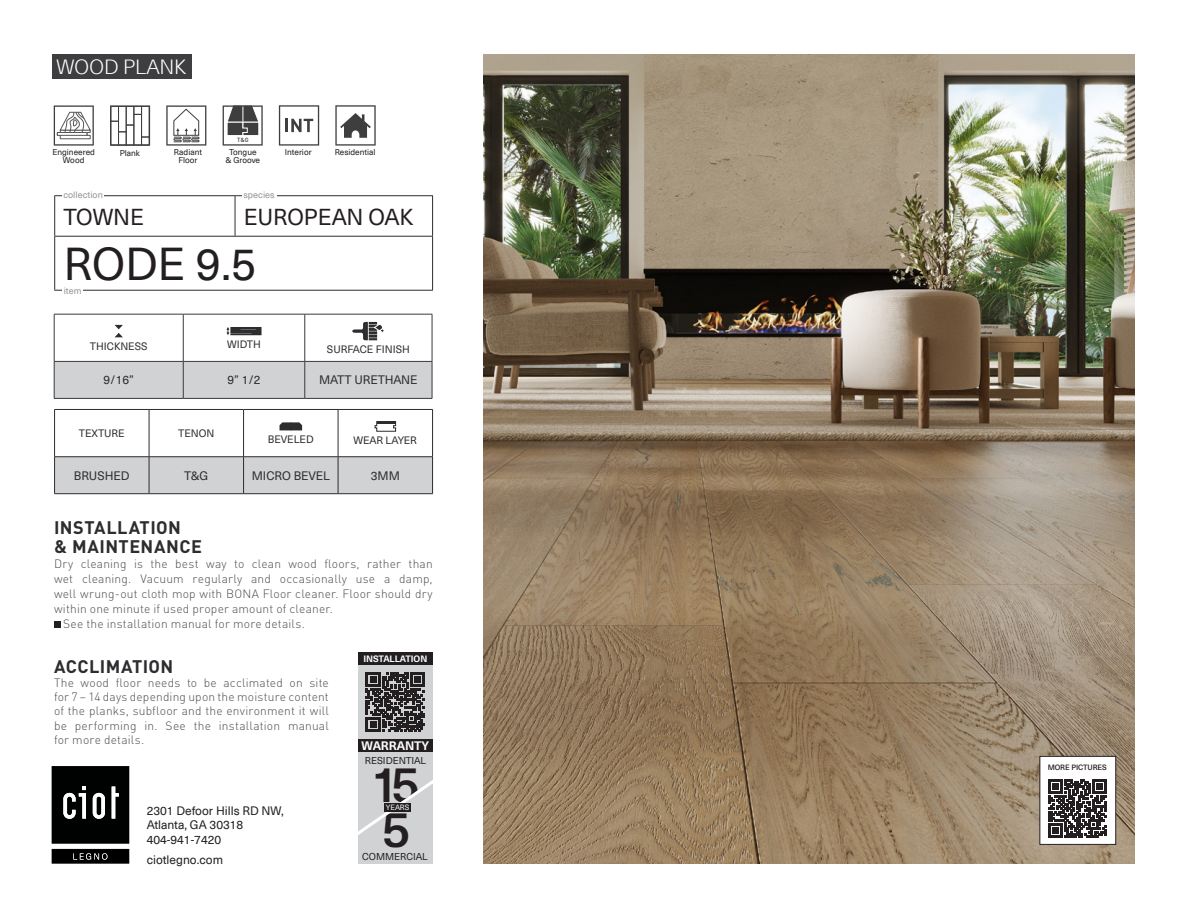
<style>
.page{position:relative;width:1188px;height:918px;background:#fff}
.page>*{position:absolute;margin:0;border:0;box-sizing:border-box;transform-origin:0 0}
.t1{font:500 49.95px/44.7px "Neue Haas Unica Pro";color:#231f20}
.item{font:45px "Neue Haas Unica Pro";color:#231f20}
.species{font:22.5px "Neue Haas Unica Pro";letter-spacing:-.005em;color:#231f20}
.collection{font:22.5px "Neue Haas Unica Pro";letter-spacing:-.005em;color:#231f20}
.label{font:300 20.1px "Neue Haas Unica Pro";color:#fff}
.t2{font:700 18px/19.5px "DIN";letter-spacing:.025em;color:#2d2c2f}
.t3{font:300 12px/14.2px "DIN";letter-spacing:.015em;color:#4b4c4e;text-align:justify}
.t4{font:12px/14.4px "Neue Haas Unica Pro";color:#231f20}
.Table_Data{font:12px "Neue Haas Unica Pro";color:#2d2c2f}
.Table_Data-2{font:12px "Neue Haas Unica Pro";letter-spacing:-.02em;color:#2d2c2f}
.t5{font:700 12px "Neue Haas Unica Pro";letter-spacing:-.01em;color:#fff}
.th_superscript{font:12px "Neue Haas Unica Pro";color:#2d2c2f}
.Table_Title{font:10.5px "Neue Haas Unica Pro";color:#2d2c2f}
.t6{font:9.75px "Neue Haas Unica Pro";color:#231f20}
.t7{font:9px "Neue Haas Unica Pro";color:#939598}
.t8{font:700 9px "Neue Haas Unica Pro";color:#fff}
.t9{font:8.25px/8.2px "Neue Haas Unica Pro";color:#231f20;text-align:center}
.t10{font:500 7.5px "Neue Haas Unica Pro";letter-spacing:-.01em;color:#231f20}
.t11{font:7.5px "Neue Haas Unica Pro";letter-spacing:-.01em;color:#fff}
.t12{font:500 6px "DIN Pro";color:#3e3e3f}
</style>
<div class="page">
<div style="left:55px;top:362px;width:377px;height:36px;background:#d1d2d4"></div>
<hr style="left:54px;top:314px;width:129px;height:1px;background:#3b393c">
<hr style="left:54px;top:314px;width:1px;height:47px;background:#3b393c">
<hr style="left:183px;top:314px;width:122px;height:1px;background:#3b393c">
<hr style="left:183px;top:314px;width:1px;height:47px;background:#3b393c">
<hr style="left:305px;top:314px;width:127px;height:1px;background:#3b393c">
<hr style="left:305px;top:314px;width:1px;height:47px;background:#3b393c">
<hr style="left:432px;top:314px;width:1px;height:47px;background:#3b393c">
<hr style="left:54px;top:361px;width:129px;height:1px;background:#3b393c">
<hr style="left:54px;top:362px;width:1px;height:36px;background:#3b393c">
<hr style="left:183px;top:361px;width:122px;height:1px;background:#3b393c">
<hr style="left:183px;top:362px;width:1px;height:36px;background:#3b393c">
<hr style="left:305px;top:361px;width:127px;height:1px;background:#3b393c">
<hr style="left:305px;top:362px;width:1px;height:36px;background:#3b393c">
<hr style="left:432px;top:362px;width:1px;height:36px;background:#3b393c">
<hr style="left:54px;top:398px;width:129px;height:1px;background:#3b393c">
<hr style="left:183px;top:398px;width:122px;height:1px;background:#3b393c">
<hr style="left:305px;top:398px;width:127px;height:1px;background:#3b393c">
<svg style="left:115px;top:325px;width:8px;height:12px"></svg>
<svg style="left:227px;top:327px;width:35px;height:8px"></svg>
<svg style="left:352px;top:322px;width:32px;height:18px"></svg>
<div style="left:55px;top:457px;width:377px;height:36px;background:#d1d2d4"></div>
<hr style="left:54px;top:409px;width:95px;height:1px;background:#2d2c2f">
<hr style="left:54px;top:410px;width:1px;height:47px;background:#2d2c2f">
<hr style="left:149px;top:409px;width:95px;height:1px;background:#2d2c2f">
<hr style="left:149px;top:410px;width:1px;height:47px;background:#2d2c2f">
<hr style="left:244px;top:409px;width:94px;height:1px;background:#2d2c2f">
<hr style="left:243px;top:410px;width:1px;height:47px;background:#2d2c2f">
<hr style="left:338px;top:409px;width:95px;height:1px;background:#2d2c2f">
<hr style="left:338px;top:410px;width:1px;height:47px;background:#2d2c2f">
<hr style="left:432px;top:410px;width:1px;height:47px;background:#2d2c2f">
<hr style="left:54px;top:456px;width:95px;height:1px;background:#2d2c2f">
<hr style="left:54px;top:457px;width:1px;height:37px;background:#2d2c2f">
<hr style="left:149px;top:456px;width:95px;height:1px;background:#2d2c2f">
<hr style="left:149px;top:457px;width:1px;height:37px;background:#2d2c2f">
<hr style="left:244px;top:456px;width:94px;height:1px;background:#2d2c2f">
<hr style="left:243px;top:457px;width:1px;height:37px;background:#2d2c2f">
<hr style="left:338px;top:456px;width:95px;height:1px;background:#2d2c2f">
<hr style="left:338px;top:457px;width:1px;height:37px;background:#2d2c2f">
<hr style="left:432px;top:457px;width:1px;height:37px;background:#2d2c2f">
<hr style="left:54px;top:493px;width:95px;height:1px;background:#2d2c2f">
<hr style="left:149px;top:493px;width:95px;height:1px;background:#2d2c2f">
<hr style="left:244px;top:493px;width:94px;height:1px;background:#2d2c2f">
<hr style="left:338px;top:493px;width:95px;height:1px;background:#2d2c2f">
<svg style="left:280px;top:422px;width:22px;height:8px"></svg>
<svg style="left:374px;top:421px;width:22px;height:11px"></svg>
<hr style="left:377px;top:421px;width:19px;height:3px;background:#2d2c2f">
<svg style="left:54px;top:622px;width:6px;height:6px"></svg>
<svg style="left:52px;top:766px;width:77px;height:98px"></svg>
<div style="left:358px;top:752px;width:74px;height:112px;background:#d1d2d4"></div>
<div style="left:358px;top:664px;width:74px;height:75px;background:#d1d2d4"></div>
<div style="left:358px;top:739px;width:74px;height:13px;background:#231f20"></div>
<div style="left:358px;top:652px;width:74px;height:13px;background:#231f20"></div>
<svg style="left:358px;top:776px;width:75px;height:63px"></svg>
<div style="left:385px;top:803px;width:26px;height:9px;background:#231f20"></div>
<svg style="left:366px;top:672px;width:59px;height:59px"></svg>
<img style="left:484px;top:54px;width:651px;height:810px">
<div style="left:52px;top:54px;width:139px;height:25px;background:#3e3d3f"></div>
<div style="left:1040px;top:756px;width:76px;height:88px;background:#fff"></div>
<div style="left:1040px;top:756px;width:76px;height:89px;border:1px solid #231f20"></div>
<svg style="left:1049px;top:779px;width:58px;height:59px"></svg>
<svg style="left:54px;top:105px;width:40px;height:41px"></svg>
<svg style="left:110px;top:105px;width:40px;height:41px"></svg>
<svg style="left:166px;top:105px;width:40px;height:41px"></svg>
<svg style="left:223px;top:105px;width:40px;height:41px"></svg>
<svg style="left:279px;top:105px;width:40px;height:41px"></svg>
<svg style="left:335px;top:105px;width:41px;height:41px"></svg>
<hr style="left:54px;top:195px;width:181px;height:1px;background:#2d2c2f">
<hr style="left:54px;top:196px;width:1px;height:40px;background:#2d2c2f">
<hr style="left:235px;top:195px;width:198px;height:1px;background:#2d2c2f">
<hr style="left:235px;top:196px;width:1px;height:40px;background:#2d2c2f">
<hr style="left:432px;top:196px;width:1px;height:40px;background:#2d2c2f">
<hr style="left:54px;top:236px;width:181px;height:1px;background:#2d2c2f">
<hr style="left:54px;top:237px;width:1px;height:53px;background:#2d2c2f">
<hr style="left:235px;top:236px;width:198px;height:1px;background:#2d2c2f">
<hr style="left:432px;top:237px;width:1px;height:53px;background:#2d2c2f">
<hr style="left:54px;top:290px;width:181px;height:1px;background:#2d2c2f">
<hr style="left:235px;top:290px;width:198px;height:1px;background:#2d2c2f">
<div style="left:62px;top:189px;width:42px;height:11px;background:#fff"></div>
<div style="left:242px;top:189px;width:34px;height:11px;background:#fff"></div>
<div style="left:62px;top:285px;width:21px;height:11px;background:#fff"></div>
<p class="label" style="left:57px;top:55px;width:131px">WOOD PLANK</p>
<p class="t9" style="left:52px;top:148px;width:44px">Engineered</p>
<p class="t9" style="left:120px;top:149px;width:22px">Plank</p>
<p class="t9" style="left:63px;top:157px;width:23px">Wood</p>
<p class="t12" style="left:237px;top:136px;width:13px">T&amp;G</p>
<p class="t9" style="left:226px;top:148px;width:36px">Tongue &amp; Groove</p>
<p class="t9" style="left:174px;top:148px;width:30px">Radiant</p>
<p class="t9" style="left:285px;top:148px;width:28px">Interior</p>
<p class="t9" style="left:335px;top:148px;width:42px">Residential</p>
<p class="t9" style="left:178px;top:157px;width:21px">Floor</p>
<p class="t7" style="left:63px;top:189px;width:41px">collection</p>
<p class="t7" style="left:243px;top:189px;width:33px">species</p>
<p class="collection" style="left:64px;top:203px;width:82px">TOWNE</p>
<p class="species" style="left:244px;top:203px;width:171px">EUROPEAN OAK</p>
<p class="item" style="left:64px;top:238px;width:194px">RODE 9.5</p>
<p class="t7" style="left:64px;top:285px;width:19px">item</p>
<p class="Table_Title" style="left:90px;top:340px;width:59px">THICKNESS</p>
<p class="Table_Title" style="left:227px;top:338px;width:35px">WIDTH</p>
<p class="Table_Title" style="left:327px;top:343px;width:84px">SURFACE FINISH</p>
<p class="th_superscript" style="left:103px;top:373px;width:32px">9/16”</p>
<p class="Table_Data" style="left:227px;top:373px;width:35px">9” 1/2</p>
<p class="Table_Data-2" style="left:319px;top:373px;width:100px">MATT URETHANE</p>
<p class="Table_Title" style="left:79px;top:427px;width:47px">TEXTURE</p>
<p class="Table_Title" style="left:178px;top:427px;width:38px">TENON</p>
<p class="Table_Title" style="left:268px;top:433px;width:47px">BEVELED</p>
<p class="Table_Title" style="left:354px;top:434px;width:65px">WEAR LAYER</p>
<p class="Table_Data" style="left:74px;top:468px;width:57px">BRUSHED</p>
<p class="Table_Data" style="left:184px;top:468px;width:26px">T&amp;G</p>
<p class="Table_Data" style="left:252px;top:468px;width:80px">MICRO BEVEL</p>
<p class="Table_Data" style="left:371px;top:468px;width:31px">3MM</p>
<h3 class="t2" style="left:54px;top:517px;width:149px">INSTALLATION<br>&amp; MAINTENANCE</h3>
<p class="t3" style="left:54px;top:557px;width:380px">Dry cleaning is the best way to clean wood floors, rather than</p>
<p class="t3" style="left:54px;top:572px;width:380px">wet cleaning. Vacuum regularly and occasionally use a damp,</p>
<p class="t3" style="left:54px;top:587px;width:380px">well wrung-out cloth mop with BONA Floor cleaner. Floor should dry</p>
<p class="t3" style="left:54px;top:602px;width:280px">within one minute if used proper amount of cleaner.</p>
<p class="t3" style="left:63px;top:617px;width:243px">See the installation manual for more details.</p>
<h3 class="t2" style="left:54px;top:656px;width:121px">ACCLIMATION</h3>
<p class="t3" style="left:54px;top:675px;width:276px">The wood floor needs to be acclimated on site for 7 – 14 days depending upon the moisture content of the planks, subfloor and the environment it will be performing in. See the installation manual for more details.</p>
<p class="t8" style="left:363px;top:653px;width:65px">INSTALLATION</p>
<p class="t5" style="left:362px;top:738px;width:69px">WARRANTY</p>
<p class="t4" style="left:147px;top:804px;width:139px">2301 Defoor Hills RD NW,<br>Atlanta, GA 30318<br>404-941-7420</p>
<p class="t4" style="left:147px;top:852px;width:78px">ciotlegno.com</p>
<p class="t6" style="left:365px;top:755px;width:63px">RESIDENTIAL</p>
<h1 class="t1" style="left:371px;top:763px;width:51px">15<br>5</h1>
<p class="t11" style="left:386px;top:803px;width:25px">YEARS</p>
<p class="t6" style="left:362px;top:850px;width:67px">COMMERCIAL</p>
<p class="t10" style="left:1048px;top:762px;width:61px">MORE PICTURES</p>
</div>
